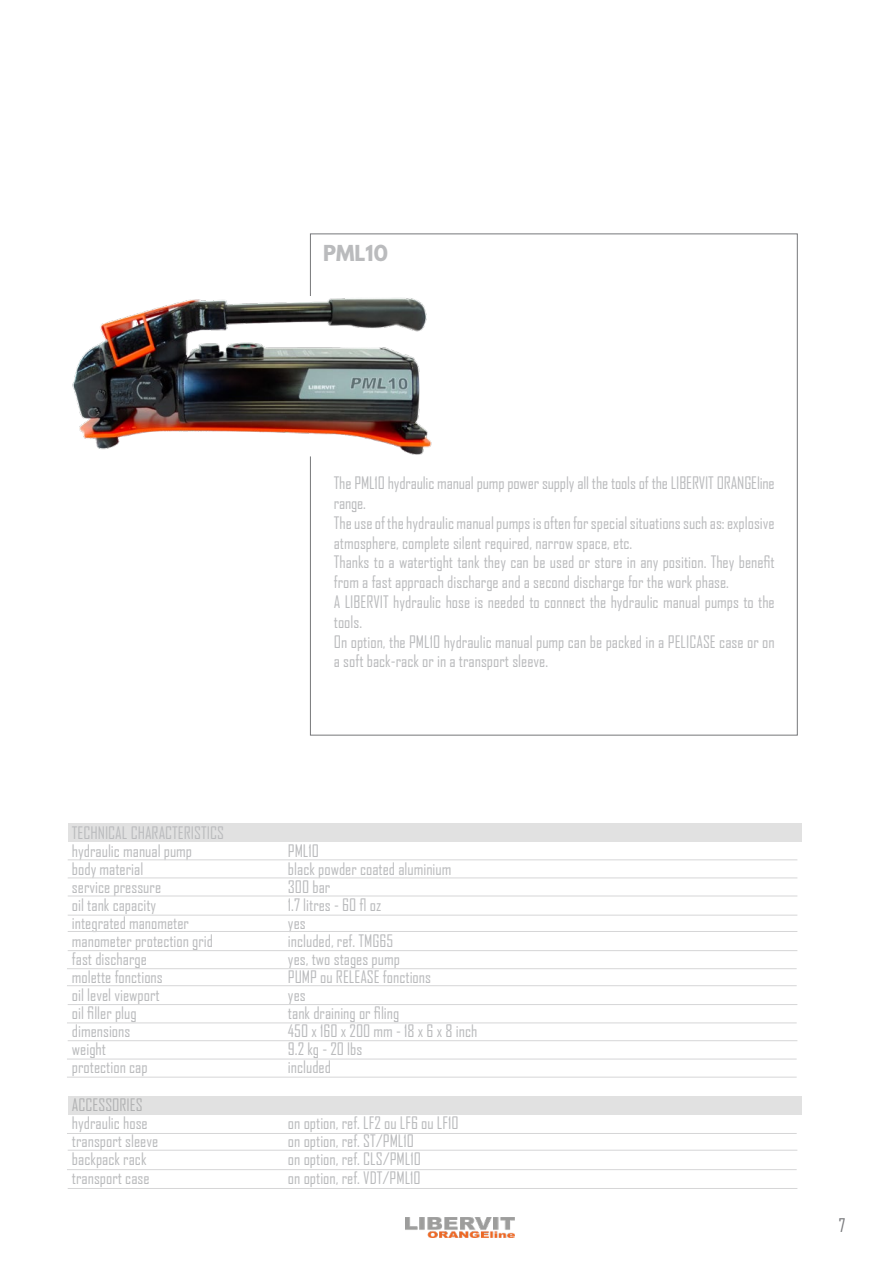
<style>
.page{position:relative;width:893px;height:1263px;background:#fff}
.page>*{position:absolute;margin:0;border:0;box-sizing:border-box;transform-origin:0 0}
.t1{font:700 19.5px "League Spartan";color:#babbbd}
.t2{font:18px "Agency FB";color:#76777a}
.t3{font:16.5px/19.8px "Agency FB";color:#babbbd}
</style>
<div class="page">
<img style="left:406px;top:1217px;width:108px;height:21px">
<svg style="left:310px;top:233px;width:488px;height:502px"></svg>
<div style="left:68px;top:823px;width:733px;height:18px;background:#e1e1e1"></div>
<hr style="left:68px;top:859px;width:729px;height:1px;background:#d6d6d7">
<hr style="left:68px;top:878px;width:729px;height:1px;background:#d6d6d7">
<hr style="left:68px;top:896px;width:729px;height:1px;background:#d6d6d7">
<hr style="left:68px;top:915px;width:729px;height:1px;background:#d6d6d7">
<hr style="left:68px;top:931px;width:729px;height:1px;background:#d6d6d7">
<hr style="left:68px;top:950px;width:729px;height:1px;background:#d6d6d7">
<hr style="left:67px;top:968px;width:730px;height:1px;background:#d6d6d7">
<hr style="left:67px;top:985px;width:730px;height:1px;background:#d6d6d7">
<hr style="left:68px;top:1004px;width:729px;height:1px;background:#d6d6d7">
<hr style="left:67px;top:1023px;width:730px;height:1px;background:#d6d6d7">
<hr style="left:68px;top:1040px;width:729px;height:1px;background:#d6d6d7">
<hr style="left:67px;top:1059px;width:730px;height:1px;background:#d6d6d7">
<hr style="left:67px;top:1077px;width:730px;height:1px;background:#d6d6d7">
<div style="left:68px;top:1096px;width:733px;height:18px;background:#e1e1e1"></div>
<hr style="left:67px;top:1133px;width:730px;height:1px;background:#d6d6d7">
<hr style="left:68px;top:1150px;width:729px;height:1px;background:#d6d6d7">
<hr style="left:67px;top:1169px;width:730px;height:1px;background:#d6d6d7">
<hr style="left:68px;top:1188px;width:729px;height:1px;background:#d6d6d7">
<img style="left:72px;top:280px;width:369px;height:188px">
<p class="t1" style="left:323px;top:238px;width:66px">PML10</p>
<p class="t3" style="left:72px;top:823px;width:153px;line-height:18px">TECHNICAL CHARACTERISTICS hydraulic manual pump</p>
<p class="t3" style="left:334px;top:473px;width:442px">The PML10 hydraulic manual pump power supply all the tools of the LIBERVIT ORANGEline range.<br>The use of the hydraulic manual pumps is often for special situations such as: explosive atmosphere, complete silent required, narrow space, etc.<br>Thanks to a watertight tank they can be used or store in any position. They benefit from a fast approach discharge and a second discharge for the work phase.<br>A LIBERVIT hydraulic hose is needed to connect the hydraulic manual pumps to the tools.<br>On option, the PML10 hydraulic manual pump can be packed in a PELICASE case or on a soft back-rack or in a transport sleeve.</p>
<p class="t3" style="left:288px;top:840px;width:33px">PML10</p>
<p class="t3" style="left:72px;top:858px;width:73px">body material</p>
<p class="t3" style="left:288px;top:858px;width:165px">black powder coated aluminium</p>
<p class="t3" style="left:72px;top:876px;width:91px">service pressure</p>
<p class="t3" style="left:288px;top:876px;width:44px">300 bar</p>
<p class="t3" style="left:72px;top:894px;width:86px">oil tank capacity</p>
<p class="t3" style="left:288px;top:894px;width:95px">1.7 litres - 60 fl oz</p>
<p class="t3" style="left:72px;top:912px;width:119px">integrated manometer</p>
<p class="t3" style="left:288px;top:912px;width:19px">yes</p>
<p class="t3" style="left:72px;top:930px;width:143px">manometer protection grid</p>
<p class="t3" style="left:288px;top:930px;width:107px">included, ref. TMG65</p>
<p class="t3" style="left:72px;top:948px;width:76px">fast discharge</p>
<p class="t3" style="left:288px;top:948px;width:113px">yes, two stages pump</p>
<p class="t3" style="left:72px;top:966px;width:92px">molette fonctions</p>
<p class="t3" style="left:288px;top:966px;width:145px">PUMP ou RELEASE fonctions</p>
<p class="t3" style="left:72px;top:984px;width:89px">oil level viewport</p>
<p class="t3" style="left:288px;top:984px;width:19px">yes</p>
<p class="t3" style="left:72px;top:1002px;width:66px">oil filler plug</p>
<p class="t3" style="left:288px;top:1002px;width:113px">tank draining or filing</p>
<p class="t3" style="left:72px;top:1020px;width:60px">dimensions</p>
<p class="t3" style="left:288px;top:1020px;width:191px">450 x 160 x 200 mm - 18 x 6 x 8 inch</p>
<p class="t3" style="left:72px;top:1038px;width:36px">weight</p>
<p class="t3" style="left:288px;top:1038px;width:76px">9.2 kg - 20 lbs</p>
<p class="t3" style="left:72px;top:1056px;width:77px">protection cap</p>
<p class="t3" style="left:288px;top:1056px;width:45px">included</p>
<p class="t3" style="left:72px;top:1095px;width:77px;line-height:18px">ACCESSORIES hydraulic hose</p>
<p class="t3" style="left:288px;top:1112px;width:172px">on option, ref. LF2 ou LF6 ou LF10</p>
<p class="t3" style="left:72px;top:1130px;width:88px">transport sleeve</p>
<p class="t3" style="left:288px;top:1130px;width:128px">on option, ref. ST/PML10</p>
<p class="t3" style="left:72px;top:1148px;width:76px">backpack rack</p>
<p class="t3" style="left:288px;top:1148px;width:134px">on option, ref. CLS/PML10</p>
<p class="t3" style="left:72px;top:1168px;width:79px">transport case</p>
<p class="t3" style="left:288px;top:1168px;width:134px">on option, ref. VDT/PML10</p>
<p class="t2" style="left:839px;top:1214px;width:8px">7</p>
</div>
